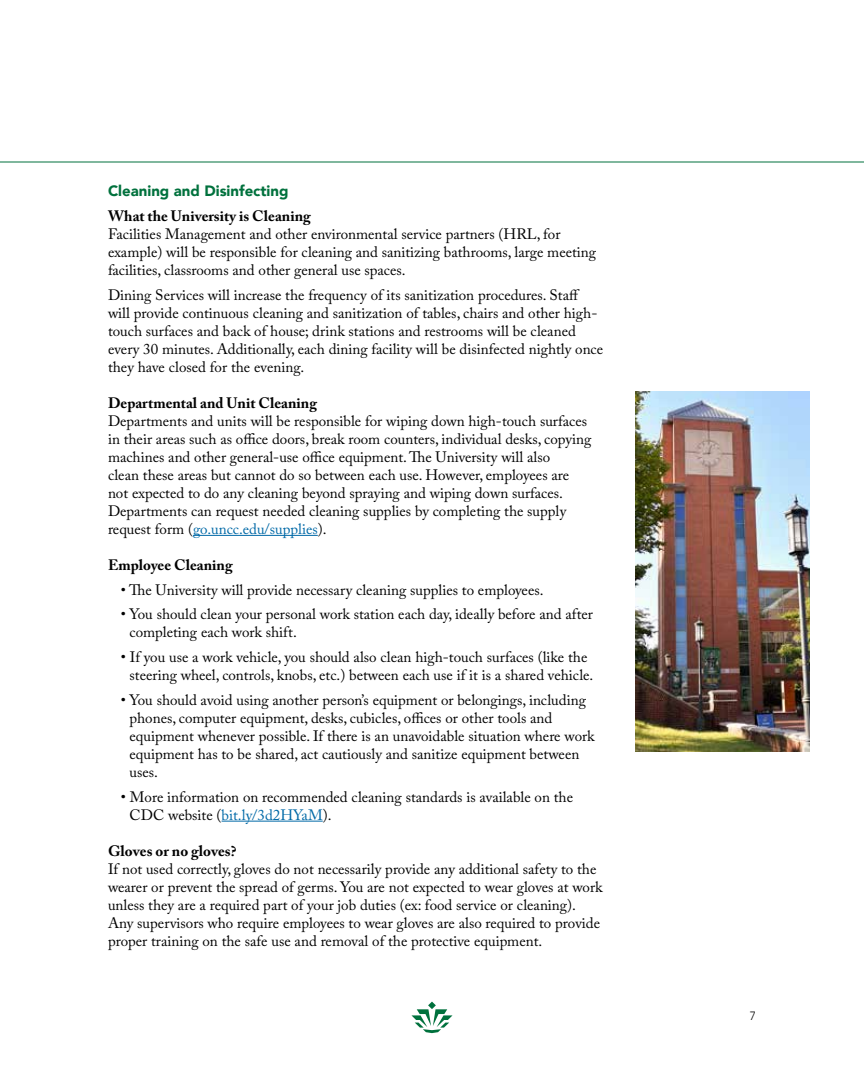
<style>
.page{position:relative;width:864px;height:1080px;background:#fff}
.page>*{position:absolute;margin:0;border:0;box-sizing:border-box;transform-origin:0 0}
.t1{font:15px/18px "Adobe Caslon Pro";color:#000}
.t2{font:700 15px "Adobe Caslon Pro";color:#000}
.t3{font:900 15px "Avenir";color:#00713d}
.t4{font:300 12px "Avenir";color:#000}
.s1{color:#0069a7}
</style>
<div class="page">
<svg style="left:411px;top:1002px;width:42px;height:31px"></svg>
<hr style="left:0;top:162px;width:864px;height:1px;background:#00713d">
<hr style="left:193px;top:535px;width:125px;height:1px;background:#0069a7">
<hr style="left:222px;top:821px;width:101px;height:1px;background:#0069a7">
<img style="left:635px;top:392px;width:175px;height:360px">
<p class="t3" style="left:108px;top:178px;width:182px">Cleaning and Disinfecting</p>
<p class="t2" style="left:108px;top:207px;width:204px">What the University is Cleaning</p>
<p class="t1" style="left:108px;top:225px;width:490px">Facilities Management and other environmental service partners (HRL, for example) will be responsible for cleaning and sanitizing bathrooms, large meeting facilities, classrooms and other general use spaces.</p>
<p class="t1" style="left:108px;top:286px;width:497px">Dining Services will increase the frequency of its sanitization procedures. Staff will provide continuous cleaning and sanitization of tables, chairs and other high&shy;touch surfaces and back of house; drink stations and restrooms will be cleaned every 30 minutes. Additionally, each dining facility will be disinfected nightly once they have closed for the evening.</p>
<p class="t2" style="left:108px;top:394px;width:210px">Departmental and Unit Cleaning</p>
<p class="t1" style="left:108px;top:412px;width:485px">Departments and units will be responsible for wiping down high-touch surfaces in their areas such as office doors, break room counters, individual desks, copying machines and other general-use office equipment. The University will also<br>clean these areas but cannot do so between each use. However, employees are not expected to do any cleaning beyond spraying and wiping down surfaces.<br>Departments can request needed cleaning supplies by completing the supply request form (<span class="s1">go.uncc.edu/supplies</span>).</p>
<p class="t2" style="left:108px;top:556px;width:126px">Employee Cleaning</p>
<p class="t1" style="left:121px;top:580px;width:424px">• The University will provide necessary cleaning supplies to employees.</p>
<p class="t1" style="left:130px;top:605px;width:465px;text-indent:-9px">• You should clean your personal work station each day, ideally before and after completing each work shift.</p>
<p class="t1" style="left:121px;top:648px;width:474px;text-align:center">• If you use a work vehicle, you should also clean high-touch surfaces (like the steering wheel, controls, knobs, etc.) between each use if it is a shared vehicle.</p>
<p class="t1" style="left:130px;top:691px;width:467px;text-indent:-9px">• You should avoid using another person’s equipment or belongings, including phones, computer equipment, desks, cubicles, offices or other tools and equipment whenever possible. If there is an unavoidable situation where work equipment has to be shared, act cautiously and sanitize equipment between uses.</p>
<p class="t1" style="left:130px;top:787px;width:445px;text-indent:-9px">• More information on recommended cleaning standards is available on the<br>CDC website (<span class="s1">bit.ly/3d2HYaM</span>).</p>
<p class="t2" style="left:108px;top:842px;width:130px">Gloves or no gloves?</p>
<p class="t1" style="left:108px;top:859px;width:496px">If not used correctly, gloves do not necessarily provide any additional safety to the wearer or prevent the spread of germs. You are not expected to wear gloves at work unless they are a required part of your job duties (ex: food service or cleaning).<br>Any supervisors who require employees to wear gloves are also required to provide proper training on the safe use and removal of the protective equipment.</p>
<p class="t4" style="left:750px;top:1008px;width:8px">7</p>
</div>
